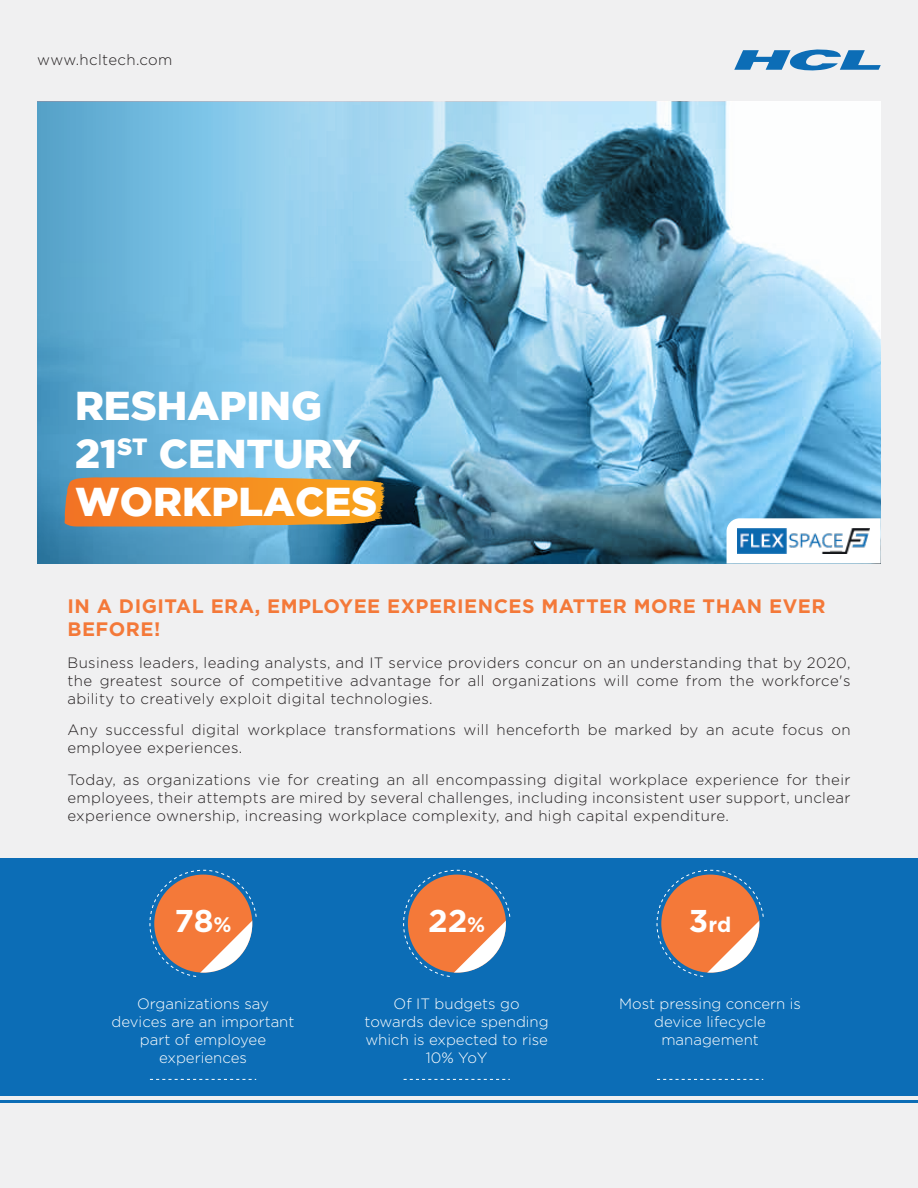
<style>
.page{position:relative;width:918px;height:1188px;background:#f0f0f1}
.page>*{position:absolute;margin:0;border:0;box-sizing:border-box;transform-origin:0 0}
.t1{font:900 40.2px/48.2px "Gotham";color:#fff}
.t2{font:700 31.5px "Gotham";color:#fff}
.t3{font:700 21px "Gotham";color:#fff}
.t4{font:700 19.5px/22.8px "Gotham";letter-spacing:.025em;color:#f47939}
.t5{font:300 15px/18px "Gotham";letter-spacing:.025em;color:#231f20;text-align:justify}
.t6{font:300 15px/18px "Gotham";color:#fff;text-align:center}
.s1{font-size:21px}
.s2{font-size:31.5px}
</style>
<div class="page">
<div style="left:0;top:858px;width:918px;height:238px;background:#0c6db6"></div>
<svg style="left:734px;top:49px;width:147px;height:22px"></svg>
<svg style="left:150px;top:870px;width:107px;height:107px"></svg>
<svg style="left:403px;top:870px;width:107px;height:107px"></svg>
<svg style="left:657px;top:870px;width:107px;height:107px"></svg>
<svg style="left:150px;top:1079px;width:106px;height:1px"></svg>
<svg style="left:404px;top:1079px;width:106px;height:1px"></svg>
<svg style="left:657px;top:1079px;width:106px;height:1px"></svg>
<hr style="left:0;top:1100px;width:918px;height:3px;background:#0c6db6">
<svg style="left:37px;top:102px;width:844px;height:462px;background:#81b3cb"></svg>
<svg style="left:195px;top:477px;width:50px;height:1px"></svg>
<svg style="left:727px;top:518px;width:154px;height:46px"></svg>
<img style="left:738px;top:528px;width:132px;height:26px">
<p class="t5" style="left:37px;top:50px;width:137px">www.hcltech.com</p>
<h1 class="t1" style="left:75px;top:381px;width:304px">RESHAPING<br>21<sup>ST</sup> CENTURY<br>WORKPLACES</h1>
<h3 class="t4" style="left:67px;top:595px;width:760px">IN A DIGITAL ERA, EMPLOYEE EXPERIENCES MATTER MORE THAN EVER<br>BEFORE!</h3>
<p class="t5" style="left:67px;top:653px;width:784px">Business leaders, leading analysts, and IT service providers concur on an understanding that by 2020, the greatest source of competitive advantage for all organizations will come from the workforce's ability to creatively exploit digital technologies.</p>
<p class="t5" style="left:67px;top:720px;width:785px">Any successful digital workplace transformations will henceforth be marked by an acute focus on employee experiences.</p>
<p class="t5" style="left:67px;top:770px;width:785px">Today, as organizations vie for creating an all encompassing digital workplace experience for their employees, their attempts are mired by several challenges, including inconsistent user support, unclear experience ownership, increasing workplace complexity, and high capital expenditure.</p>
<h2 class="t2" style="left:175px;top:900px;width:59px">78<span class="s1">%</span></h2>
<h2 class="t2" style="left:428px;top:900px;width:59px">22<span class="s1">%</span></h2>
<h3 class="t3" style="left:689px;top:911px;width:44px"><span class="s2">3</span>rd</h3>
<p class="t6" style="left:112px;top:994px;width:184px">Organizations say devices are an important part of employee experiences</p>
<p class="t6" style="left:365px;top:994px;width:186px">Of IT budgets go towards device spending which is expected to rise<br>10% YoY</p>
<p class="t6" style="left:619px;top:994px;width:183px">Most pressing concern is device lifecycle management</p>
</div>
